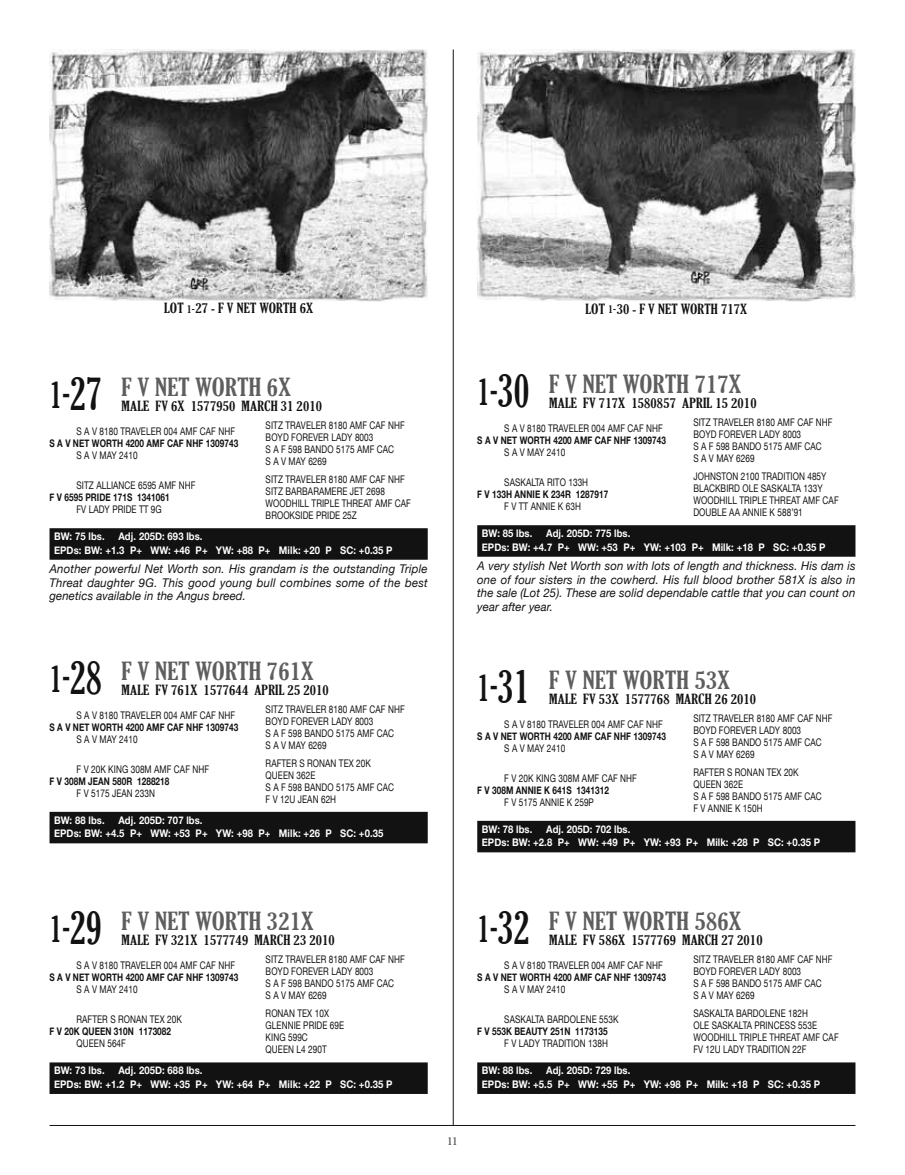
<style>
.page{position:relative;width:905px;height:1175px;background:#fff}
.page>*{position:absolute;margin:0;border:0;box-sizing:border-box;transform-origin:0 0}
.t1{font:extra-condensed 24px "Gloucester";letter-spacing:.01em;color:#5e5e5e;scale:1.2 1}
.t2{font:extra-condensed 13.5px "Gloucester";letter-spacing:.01em;color:#121212;scale:1.2 1}
.t3{font:italic 12px/13.5px "Helvetica Neue";letter-spacing:.01em;color:#121212;text-align:justify;scale:.95 1}
.t4{font:10.5px/18px "Helvetica Neue";letter-spacing:.01em;color:#121212;scale:.78 1}
.t5{font:700 10.5px/13.5px "Helvetica Neue";letter-spacing:.01em;color:#fff;scale:.9 1}
.t6{font:700 10.5px "Helvetica Neue";letter-spacing:.01em;color:#121212;scale:.78 1}
.t7{font:extra-condensed 10.5px "Gloucester";color:#5e5e5e;scale:1.2 1}
.s1{font-size:10.5px}
.s2{font-size:36px;color:#121212}
.s3{font-size:45px;color:#121212}
</style>
<div class="page">
<hr style="left:453px;top:50px;width:1px;height:1075px;background:#121212">
<hr style="left:50px;top:1125px;width:805px;height:1px;background:#121212">
<div style="left:50px;top:528px;width:378px;height:32px;background:#121212"></div>
<div style="left:50px;top:812px;width:378px;height:31px;background:#121212"></div>
<div style="left:50px;top:1062px;width:378px;height:32px;background:#121212"></div>
<div style="left:477px;top:525px;width:378px;height:31px;background:#121212"></div>
<div style="left:477px;top:820px;width:378px;height:32px;background:#121212"></div>
<div style="left:477px;top:1062px;width:378px;height:32px;background:#121212"></div>
<img style="left:50px;top:49px;width:378px;height:252px">
<img style="left:477px;top:50px;width:378px;height:252px">
<p class="t2" style="left:164px;top:301px;width:126px">LOT <span class="s1">1-</span>27 - F V NET WORTH 6X</p>
<p class="t2" style="left:585px;top:301px;width:136px">LOT <span class="s1">1-</span>30 - F V NET WORTH 717X</p>
<h1 class="t1" style="left:50px;top:373px;width:203px"><span class="s2">1-</span><span class="s3">27</span> F V NET WORTH 6X</h1>
<p class="t2" style="left:122px;top:398px;width:169px">MALE FV 6X 1577950 MARCH 31 2010</p>
<p class="t4" style="left:266px;top:416px;width:180px">SITZ TRAVELER 8180 AMF CAF NHF</p>
<p class="t4" style="left:77px;top:422px;width:205px">S A V 8180 TRAVELER 004 AMF CAF NHF</p>
<p class="t4" style="left:266px;top:428px;width:140px">BOYD FOREVER LADY 8003</p>
<p class="t6" style="left:49px;top:437px;width:243px">S A V NET WORTH 4200 AMF CAF NHF 1309743</p>
<p class="t4" style="left:266px;top:440px;width:166px">S A F 598 BANDO 5175 AMF CAC</p>
<p class="t4" style="left:77px;top:446px;width:80px">S A V MAY 2410</p>
<p class="t4" style="left:266px;top:452px;width:180px">S A V MAY 6269<br>SITZ TRAVELER 8180 AMF CAF NHF</p>
<p class="t4" style="left:77px;top:476px;width:154px">SITZ ALLIANCE 6595 AMF NHF</p>
<p class="t4" style="left:266px;top:482px;width:154px">SITZ BARBARAMERE JET 2698</p>
<p class="t6" style="left:49px;top:491px;width:156px">F V 6595 PRIDE 171S 1341061</p>
<p class="t4" style="left:266px;top:494px;width:188px">WOODHILL TRIPLE THREAT AMF CAF</p>
<p class="t4" style="left:77px;top:500px;width:111px">FV LADY PRIDE TT 9G</p>
<p class="t4" style="left:266px;top:506px;width:119px">BROOKSIDE PRIDE 25Z</p>
<p class="t5" style="left:54px;top:529px;width:58px">BW: 75 lbs.</p>
<p class="t5" style="left:54px;top:529px;width:377px;text-indent:64px">Adj. 205D: 693 lbs.<br>EPDs: BW: +1.3 P+ WW: +46 P+ YW: +88 P+ Milk: +20 P SC: +0.35 P</p>
<p class="t3" style="left:50px;top:562px;width:399px">Another powerful Net Worth son. His grandam is the outstanding Triple Threat daughter 9G. This good young bull combines some of the best genetics available in the Angus breed.</p>
<h1 class="t1" style="left:50px;top:657px;width:222px"><span class="s2">1-</span><span class="s3">28</span> F V NET WORTH 761X</h1>
<p class="t2" style="left:122px;top:682px;width:174px">MALE FV 761X 1577644 APRIL 25 2010</p>
<p class="t4" style="left:266px;top:700px;width:180px">SITZ TRAVELER 8180 AMF CAF NHF</p>
<p class="t4" style="left:77px;top:706px;width:205px">S A V 8180 TRAVELER 004 AMF CAF NHF</p>
<p class="t4" style="left:266px;top:712px;width:140px">BOYD FOREVER LADY 8003</p>
<p class="t6" style="left:49px;top:720px;width:243px">S A V NET WORTH 4200 AMF CAF NHF 1309743</p>
<p class="t4" style="left:266px;top:724px;width:166px">S A F 598 BANDO 5175 AMF CAC</p>
<p class="t4" style="left:77px;top:730px;width:80px">S A V MAY 2410</p>
<p class="t4" style="left:266px;top:736px;width:137px">S A V MAY 6269<br>RAFTER S RONAN TEX 20K</p>
<p class="t4" style="left:77px;top:760px;width:172px">F V 20K KING 308M AMF CAF NHF</p>
<p class="t4" style="left:266px;top:766px;width:65px">QUEEN 362E</p>
<p class="t6" style="left:49px;top:774px;width:155px">F V 308M JEAN 580R 1288218</p>
<p class="t4" style="left:266px;top:778px;width:166px">S A F 598 BANDO 5175 AMF CAC</p>
<p class="t4" style="left:77px;top:784px;width:102px">F V 5175 JEAN 233N</p>
<p class="t4" style="left:266px;top:790px;width:92px">F V 12U JEAN 62H</p>
<p class="t5" style="left:54px;top:813px;width:58px">BW: 88 lbs.</p>
<p class="t5" style="left:54px;top:813px;width:367px;text-indent:64px">Adj. 205D: 707 lbs.<br>EPDs: BW: +4.5 P+ WW: +53 P+ YW: +98 P+ Milk: +26 P SC: +0.35</p>
<h1 class="t1" style="left:477px;top:370px;width:222px"><span class="s2">1-</span><span class="s3">30</span> F V NET WORTH 717X</h1>
<p class="t2" style="left:549px;top:395px;width:174px">MALE FV 717X 1580857 APRIL 15 2010</p>
<p class="t4" style="left:693px;top:413px;width:180px">SITZ TRAVELER 8180 AMF CAF NHF</p>
<p class="t4" style="left:504px;top:419px;width:205px">S A V 8180 TRAVELER 004 AMF CAF NHF</p>
<p class="t4" style="left:693px;top:425px;width:140px">BOYD FOREVER LADY 8003</p>
<p class="t6" style="left:477px;top:434px;width:243px">S A V NET WORTH 4200 AMF CAF NHF 1309743</p>
<p class="t4" style="left:693px;top:437px;width:166px">S A F 598 BANDO 5175 AMF CAC</p>
<p class="t4" style="left:504px;top:443px;width:80px">S A V MAY 2410</p>
<p class="t4" style="left:693px;top:449px;width:172px">S A V MAY 6269<br>JOHNSTON 2100 TRADITION 485Y</p>
<p class="t4" style="left:504px;top:473px;width:109px">SASKALTA RITO 133H</p>
<p class="t4" style="left:693px;top:479px;width:167px">BLACKBIRD OLE SASKALTA 133Y</p>
<p class="t6" style="left:477px;top:488px;width:169px">F V 133H ANNIE K 234R 1287917</p>
<p class="t4" style="left:693px;top:491px;width:188px">WOODHILL TRIPLE THREAT AMF CAF</p>
<p class="t4" style="left:504px;top:497px;width:100px">F V TT ANNIE K 63H</p>
<p class="t4" style="left:693px;top:503px;width:142px">DOUBLE AA ANNIE K 588’91</p>
<p class="t5" style="left:482px;top:526px;width:58px">BW: 85 lbs.</p>
<p class="t5" style="left:482px;top:526px;width:383px;text-indent:64px">Adj. 205D: 775 lbs.<br>EPDs: BW: +4.7 P+ WW: +53 P+ YW: +103 P+ Milk: +18 P SC: +0.35 P</p>
<p class="t3" style="left:477px;top:559px;width:399px">A very stylish Net Worth son with lots of length and thickness. His dam is one of four sisters in the cowherd. His full blood brother 581X is also in the sale (Lot 25). These are solid dependable cattle that you can count on year after year.</p>
<h1 class="t1" style="left:477px;top:666px;width:212px"><span class="s2">1-</span><span class="s3">31</span> F V NET WORTH 53X</h1>
<p class="t2" style="left:549px;top:691px;width:174px">MALE FV 53X 1577768 MARCH 26 2010</p>
<p class="t4" style="left:693px;top:709px;width:180px">SITZ TRAVELER 8180 AMF CAF NHF</p>
<p class="t4" style="left:504px;top:715px;width:205px">S A V 8180 TRAVELER 004 AMF CAF NHF</p>
<p class="t4" style="left:693px;top:721px;width:140px">BOYD FOREVER LADY 8003</p>
<p class="t6" style="left:477px;top:729px;width:243px">S A V NET WORTH 4200 AMF CAF NHF 1309743</p>
<p class="t4" style="left:693px;top:733px;width:166px">S A F 598 BANDO 5175 AMF CAC</p>
<p class="t4" style="left:504px;top:739px;width:80px">S A V MAY 2410</p>
<p class="t4" style="left:693px;top:745px;width:137px">S A V MAY 6269<br>RAFTER S RONAN TEX 20K</p>
<p class="t4" style="left:504px;top:769px;width:172px">F V 20K KING 308M AMF CAF NHF</p>
<p class="t4" style="left:693px;top:775px;width:65px">QUEEN 362E</p>
<p class="t6" style="left:477px;top:783px;width:170px">F V 308M ANNIE K 641S 1341312</p>
<p class="t4" style="left:693px;top:787px;width:166px">S A F 598 BANDO 5175 AMF CAC</p>
<p class="t4" style="left:504px;top:793px;width:116px">F V 5175 ANNIE K 259P</p>
<p class="t4" style="left:693px;top:799px;width:90px">F V ANNIE K 150H</p>
<p class="t5" style="left:482px;top:822px;width:58px">BW: 78 lbs.</p>
<p class="t5" style="left:482px;top:822px;width:377px;text-indent:64px">Adj. 205D: 702 lbs.<br>EPDs: BW: +2.8 P+ WW: +49 P+ YW: +93 P+ Milk: +28 P SC: +0.35 P</p>
<h1 class="t1" style="left:50px;top:907px;width:222px"><span class="s2">1-</span><span class="s3">29</span> F V NET WORTH 321X</h1>
<p class="t2" style="left:122px;top:932px;width:179px">MALE FV 321X 1577749 MARCH 23 2010</p>
<p class="t4" style="left:266px;top:950px;width:180px">SITZ TRAVELER 8180 AMF CAF NHF</p>
<p class="t4" style="left:77px;top:956px;width:205px">S A V 8180 TRAVELER 004 AMF CAF NHF</p>
<p class="t4" style="left:266px;top:962px;width:140px">BOYD FOREVER LADY 8003</p>
<p class="t6" style="left:49px;top:971px;width:243px">S A V NET WORTH 4200 AMF CAF NHF 1309743</p>
<p class="t4" style="left:266px;top:974px;width:166px">S A F 598 BANDO 5175 AMF CAC</p>
<p class="t4" style="left:77px;top:980px;width:80px">S A V MAY 2410</p>
<p class="t4" style="left:266px;top:986px;width:83px">S A V MAY 6269<br>RONAN TEX 10X</p>
<p class="t4" style="left:77px;top:1010px;width:137px">RAFTER S RONAN TEX 20K</p>
<p class="t4" style="left:266px;top:1016px;width:102px">GLENNIE PRIDE 69E</p>
<p class="t6" style="left:49px;top:1025px;width:157px">F V 20K QUEEN 310N 1173082</p>
<p class="t4" style="left:266px;top:1028px;width:56px">KING 599C</p>
<p class="t4" style="left:77px;top:1034px;width:65px">QUEEN 564F</p>
<p class="t4" style="left:266px;top:1040px;width:80px">QUEEN L4 290T</p>
<p class="t5" style="left:54px;top:1063px;width:58px">BW: 73 lbs.</p>
<p class="t5" style="left:54px;top:1063px;width:377px;text-indent:64px">Adj. 205D: 688 lbs.<br>EPDs: BW: +1.2 P+ WW: +35 P+ YW: +64 P+ Milk: +22 P SC: +0.35 P</p>
<h1 class="t1" style="left:477px;top:907px;width:222px"><span class="s2">1-</span><span class="s3">32</span> F V NET WORTH 586X</h1>
<p class="t2" style="left:549px;top:932px;width:179px">MALE FV 586X 1577769 MARCH 27 2010</p>
<p class="t4" style="left:693px;top:950px;width:180px">SITZ TRAVELER 8180 AMF CAF NHF</p>
<p class="t4" style="left:504px;top:956px;width:205px">S A V 8180 TRAVELER 004 AMF CAF NHF</p>
<p class="t4" style="left:693px;top:962px;width:140px">BOYD FOREVER LADY 8003</p>
<p class="t6" style="left:477px;top:971px;width:243px">S A V NET WORTH 4200 AMF CAF NHF 1309743</p>
<p class="t4" style="left:693px;top:974px;width:166px">S A F 598 BANDO 5175 AMF CAC</p>
<p class="t4" style="left:504px;top:980px;width:80px">S A V MAY 2410</p>
<p class="t4" style="left:693px;top:986px;width:149px">S A V MAY 6269<br>SASKALTA BARDOLENE 182H</p>
<p class="t4" style="left:504px;top:1010px;width:148px">SASKALTA BARDOLENE 553K</p>
<p class="t4" style="left:693px;top:1016px;width:160px">OLE SASKALTA PRINCESS 553E</p>
<p class="t6" style="left:477px;top:1025px;width:169px">F V 553K BEAUTY 251N 1173135</p>
<p class="t4" style="left:693px;top:1028px;width:188px">WOODHILL TRIPLE THREAT AMF CAF</p>
<p class="t4" style="left:504px;top:1034px;width:134px">F V LADY TRADITION 138H</p>
<p class="t4" style="left:693px;top:1040px;width:146px">FV 12U LADY TRADITION 22F</p>
<p class="t5" style="left:482px;top:1063px;width:58px">BW: 88 lbs.</p>
<p class="t5" style="left:482px;top:1063px;width:377px;text-indent:64px">Adj. 205D: 729 lbs.<br>EPDs: BW: +5.5 P+ WW: +55 P+ YW: +98 P+ Milk: +18 P SC: +0.35 P</p>
<p class="t7" style="left:447px;top:1134px;width:10px">11</p>
</div>
